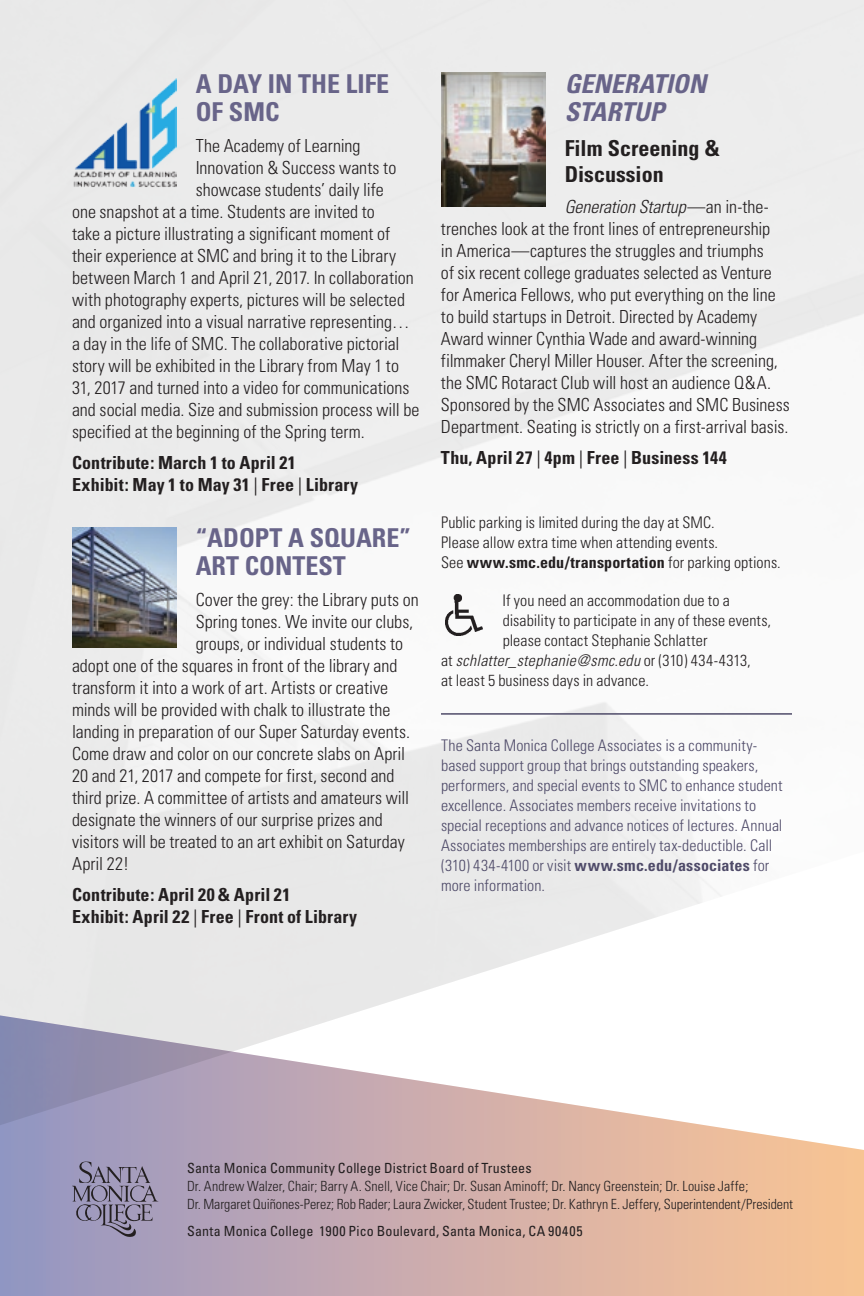
<style>
.page{position:relative;width:864px;height:1296px;background:#fff}
.page>*{position:absolute;margin:0;border:0;box-sizing:border-box;transform-origin:0 0}
.t1{font:700 condensed 26px/28px "Univers";color:#686489}
.t2{font:italic 700 condensed 26px/28px "Univers";color:#686489}
.t3{font:700 condensed 22px/26px "Univers";color:#231f20}
.t4{font:300 condensed 18px/22px "Univers";color:#231f20}
.t5{font:700 condensed 18px/22px "Univers";letter-spacing:.01em;color:#231f20}
.t6{font:300 condensed 16px/20px "Univers";letter-spacing:.005em;color:#4f4b69}
.t7{font:300 condensed 16px/20px "Univers";letter-spacing:.005em;color:#231f20}
.t8{font:italic 300 condensed 16px "Univers";letter-spacing:.02em;color:#231f20}
.t9{font:300 condensed 14px/18px "Univers";color:#231f20}
.t10{font:condensed 14px "Univers";letter-spacing:.015em;color:#231f20}
.s1{font-weight:400}
.s2{font-style:italic}
.s3{font-weight:700}
.s4{font-style:normal}
</style>
<div class="page">
<svg style="left:0;top:1126px;width:864px;height:170px;background:#ccaeac"></svg>
<img style="left:0;top:0;width:864px;height:1126px">
<hr style="left:441px;top:713px;width:351px;height:2px;background:#4f4b69">
<img style="left:445px;top:595px;width:37px;height:41px">
<img style="left:72px;top:78px;width:105px;height:111px">
<img style="left:72px;top:528px;width:105px;height:120px">
<img style="left:441px;top:72px;width:105px;height:135px">
<svg style="left:72px;top:1161px;width:86px;height:76px;background:#8d87a2"></svg>
<h1 class="t1" style="left:196px;top:69px;width:195px">A DAY IN THE LIFE<br>OF SMC</h1>
<p class="t4" style="left:196px;top:134px;width:166px">The Academy of Learning</p>
<p class="t4" style="left:196px;top:156px;width:202px">Innovation &amp; Success wants to</p>
<p class="t4" style="left:196px;top:178px;width:190px">showcase students’ daily life</p>
<p class="t4" style="left:72px;top:200px;width:304px">one snapshot at a time. Students are invited to</p>
<p class="t4" style="left:72px;top:222px;width:320px">take a picture illustrating a significant moment of</p>
<p class="t4" style="left:72px;top:244px;width:326px">their experience at SMC and bring it to the Library</p>
<p class="t4" style="left:72px;top:266px;width:343px">between March 1 and April 21, 2017. In collaboration</p>
<p class="t4" style="left:72px;top:288px;width:335px">with photography experts, pictures will be selected</p>
<p class="t4" style="left:72px;top:310px;width:339px">and organized into a visual narrative representing…</p>
<p class="t4" style="left:72px;top:332px;width:329px">a day in the life of SMC. The collaborative pictorial</p>
<p class="t4" style="left:72px;top:354px;width:329px">story will be exhibited in the Library from May 1 to</p>
<p class="t4" style="left:72px;top:376px;width:339px">31, 2017 and turned into a video for communications</p>
<p class="t4" style="left:72px;top:398px;width:349px">and social media. Size and submission process will be</p>
<p class="t4" style="left:72px;top:420px;width:294px">specified at the beginning of the Spring term.</p>
<p class="t5" style="left:72px;top:451px;width:288px">Contribute: March 1 to April 21<br>Exhibit: May 1 to May 31 <span class="s1">|</span> Free <span class="s1">|</span> Library</p>
<h1 class="t1" style="left:196px;top:524px;width:217px">“ADOPT A SQUARE”<br>ART CONTEST</h1>
<p class="t4" style="left:196px;top:589px;width:225px">Cover the grey: the Library puts on</p>
<p class="t4" style="left:196px;top:611px;width:219px">Spring tones. We invite our clubs,</p>
<p class="t4" style="left:196px;top:633px;width:209px">groups, or individual students to</p>
<p class="t4" style="left:72px;top:655px;width:327px">adopt one of the squares in front of the library and</p>
<p class="t4" style="left:72px;top:677px;width:318px">transform it into a work of art. Artists or creative</p>
<p class="t4" style="left:72px;top:699px;width:320px">minds will be provided with chalk to illustrate the</p>
<p class="t4" style="left:72px;top:721px;width:340px">landing in preparation of our Super Saturday events.</p>
<p class="t4" style="left:72px;top:743px;width:335px">Come draw and color on our concrete slabs on April</p>
<p class="t4" style="left:72px;top:765px;width:324px">20 and 21, 2017 and compete for first, second and</p>
<p class="t4" style="left:72px;top:787px;width:339px">third prize. A committee of artists and amateurs will</p>
<p class="t4" style="left:72px;top:809px;width:312px">designate the winners of our surprise prizes and</p>
<p class="t4" style="left:72px;top:831px;width:334px">visitors will be treated to an art exhibit on Saturday</p>
<p class="t4" style="left:72px;top:853px;width:59px">April 22!</p>
<p class="t5" style="left:72px;top:884px;width:287px">Contribute: April 20 &amp; April 21<br>Exhibit: April 22 <span class="s1">|</span> Free <span class="s1">|</span> Front of Library</p>
<h1 class="t2" style="left:565px;top:69px;width:143px">GENERATION<br>STARTUP</h1>
<p class="t3" style="left:565px;top:135px;width:156px">Film Screening &amp;<br>Discussion</p>
<p class="t4" style="left:441px;top:195px;width:350px;text-indent:124px"><span class="s2">Generation Startup</span>—an in-the&shy;trenches look at the front lines of entrepreneurship<br>in America—captures the struggles and triumphs<br>of six recent college graduates selected as Venture for America Fellows, who put everything on the line to build startups in Detroit. Directed by Academy Award winner Cynthia Wade and award-winning filmmaker Cheryl Miller Houser. After the screening, the SMC Rotaract Club will host an audience Q&amp;A.<br>Sponsored by the SMC Associates and SMC Business Department. Seating is strictly on a first-arrival basis.</p>
<p class="t5" style="left:441px;top:446px;width:287px">Thu, April 27 <span class="s1">|</span> 4pm <span class="s1">|</span> Free <span class="s1">|</span> Business 144</p>
<p class="t7" style="left:441px;top:512px;width:341px">Public parking is limited during the day at SMC.<br>Please allow extra time when attending events.<br>See <span class="s3">www.smc.edu/transportation</span> for parking options.</p>
<p class="t7" style="left:503px;top:590px;width:229px">If you need an accommodation due to a</p>
<p class="t7" style="left:503px;top:610px;width:270px">disability to participate in any of these events,</p>
<p class="t7" style="left:503px;top:630px;width:206px">please contact Stephanie Schlatter</p>
<p class="t8" style="left:441px;top:650px;width:311px"><span class="s4">at</span> schlatter_stephanie@smc.edu <span class="s4">or (310) 434-4313,</span></p>
<p class="t7" style="left:441px;top:670px;width:210px">at least 5 business days in advance.</p>
<p class="t6" style="left:441px;top:735px;width:343px">The Santa Monica College Associates is a community&shy;based support group that brings outstanding speakers, performers, and special events to SMC to enhance student excellence. Associates members receive invitations to special receptions and advance notices of lectures. Annual Associates memberships are entirely tax-deductible. Call (310) 434-4100 or visit <span class="s3">www.smc.edu/associates</span> for more information.</p>
<p class="t10" style="left:187px;top:1159px;width:346px">Santa Monica Community College District Board of Trustees</p>
<p class="t9" style="left:187px;top:1177px;width:608px">Dr. Andrew Walzer, Chair; Barry A. Snell, Vice Chair; Dr. Susan Aminoff; Dr. Nancy Greenstein; Dr. Louise Jaffe;<br>Dr. Margaret Quiñones-Perez; Rob Rader; Laura Zwicker, Student Trustee; Dr. Kathryn E. Jeffery, Superintendent/President</p>
<p class="t10" style="left:187px;top:1223px;width:397px">Santa Monica College 1900 Pico Boulevard, Santa Monica, CA 90405</p>
</div>
